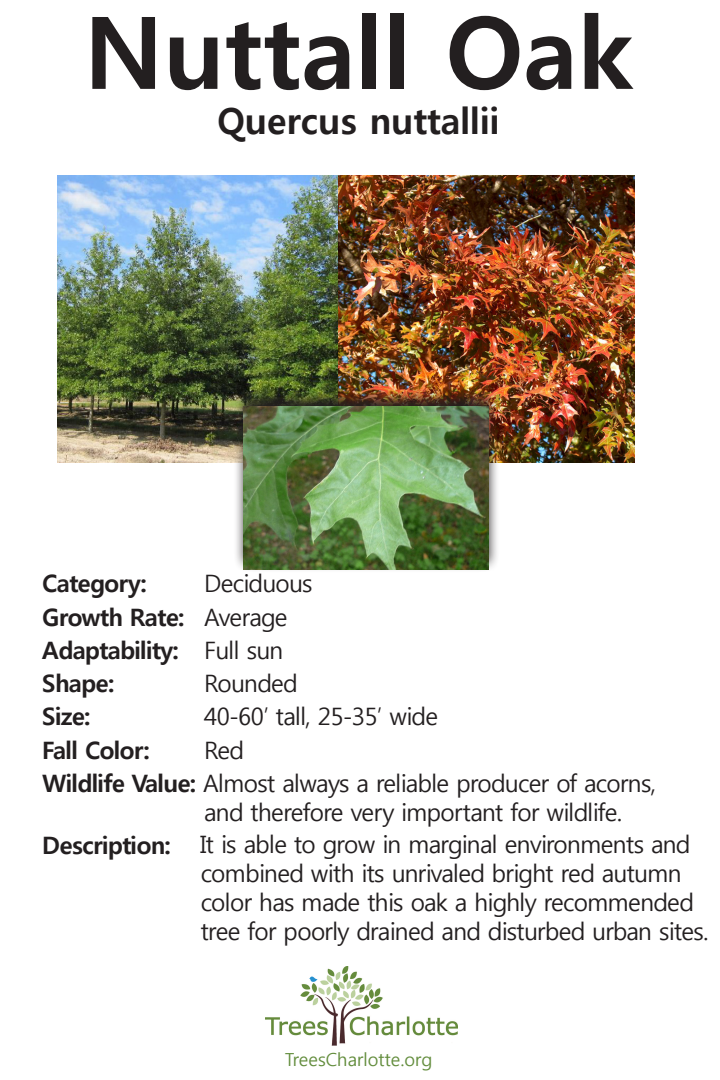
<style>
.page{position:relative;width:720px;height:1080px;background:#fff}
.page>*{position:absolute;margin:0;border:0;box-sizing:border-box;transform-origin:0 0}
.t1{font:700 100px "Malgun Gothic";color:#231f20}
.t2{font:700 36px "Malgun Gothic";color:#231f20}
.t3{font:24px/28.8px "Malgun Gothic";letter-spacing:-.03em;color:#231f20}
.t4{font:700 24px "Malgun Gothic";letter-spacing:-.03em;color:#231f20}
.t5{font:18px "Malgun Gothic";color:#638d3d}
.s1{font-weight:400}
.s2{font-weight:700}
</style>
<div class="page">
<img style="left:58px;top:175px;width:576px;height:288px">
<div style="left:233px;top:388px;width:266px;height:185px;background:#231f20;opacity:.97"></div>
<img style="left:244px;top:407px;width:244px;height:163px">
<img style="left:266px;top:966px;width:191px;height:80px">
<p class="t1" style="left:84px;top:-6px;width:551px">Nuttall Oak</p>
<p class="t2" style="left:217px;top:100px;width:284px">Quercus nuttallii</p>
<p class="t4" style="left:42px;top:569px;width:106px">Category:</p>
<p class="t3" style="left:204px;top:570px;width:110px">Deciduous</p>
<p class="t4" style="left:42px;top:603px;width:247px">Growth Rate: <span class="s1">Average</span></p>
<p class="t4" style="left:42px;top:636px;width:243px">Adaptability: <span class="s1">Full sun</span></p>
<p class="t4" style="left:42px;top:669px;width:74px">Shape:</p>
<p class="t3" style="left:204px;top:670px;width:95px">Rounded</p>
<p class="t4" style="left:42px;top:703px;width:50px">Size:</p>
<p class="t3" style="left:204px;top:703px;width:235px">40-60’ tall, 25-35’ wide</p>
<p class="t4" style="left:42px;top:736px;width:109px">Fall Color:</p>
<p class="t3" style="left:204px;top:736px;width:41px">Red</p>
<p class="t3" style="left:204px;top:769px;width:453px;text-indent:-162px"><span class="s2">Wildlife Value:</span> Almost always a reliable producer of acorns, and therefore very important for wildlife.</p>
<p class="t4" style="left:42px;top:831px;width:130px">Description:</p>
<p class="t3" style="left:200px;top:831px;width:510px">It is able to grow in marginal environments and combined with its unrivaled bright red autumn color has made this oak a highly recommended tree for poorly drained and disturbed urban sites.</p>
<p class="t5" style="left:285px;top:1049px;width:149px">TreesCharlotte.org</p>
</div>
